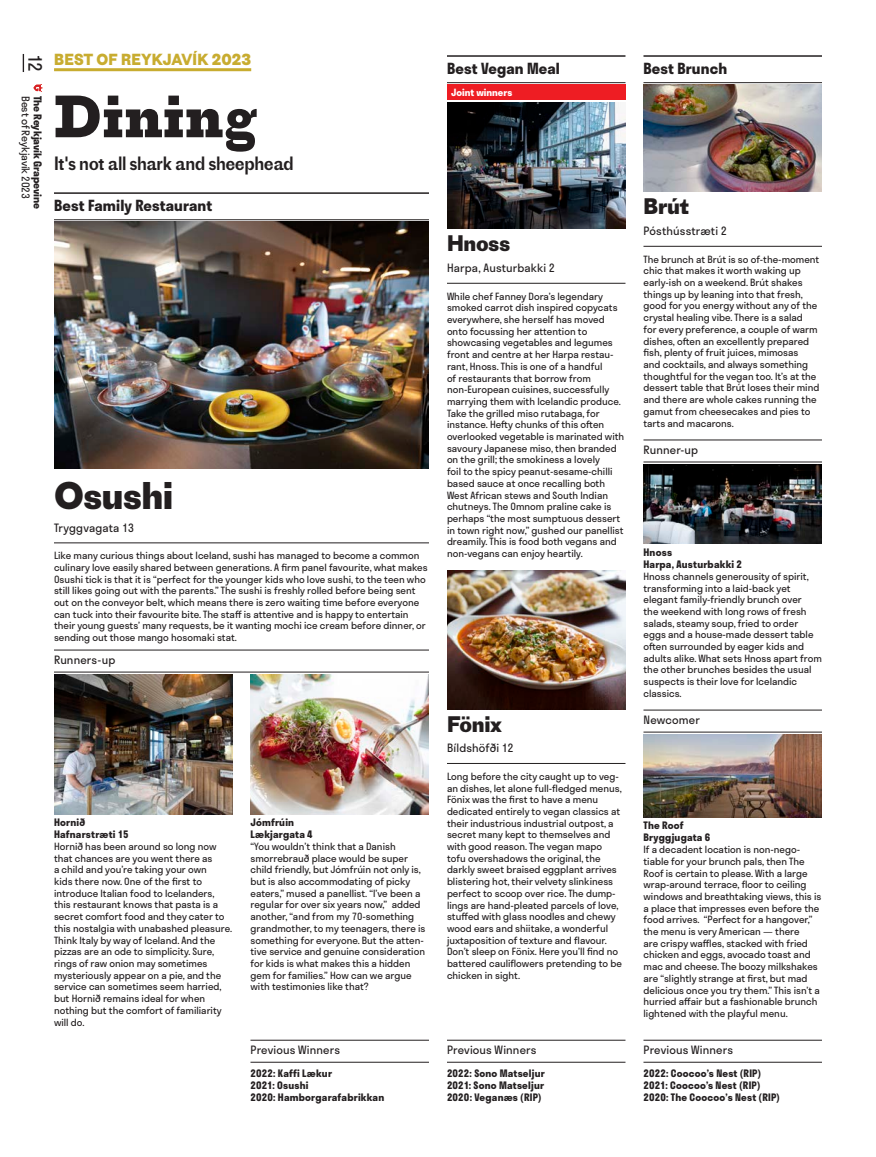
<style>
.page{position:relative;width:876px;height:1157px;background:#fff}
.page>*{position:absolute;margin:0;border:0;box-sizing:border-box;transform-origin:0 0}
.t1{font:700 55.5px "Proto Slab";color:#231f20}
.t2{font:700 36px "Proto Grotesk";letter-spacing:-.02em;color:#231f20}
.t3{font:700 21px "Proto Grotesk";letter-spacing:-.02em;color:#231f20}
.t4{font:18px "Proto Grotesk";letter-spacing:-.03em;color:#231f20;scale:.95 1}
.t5{font:18px "Stratos";color:#231f20}
.t6{font:700 15px "Stratos";letter-spacing:.01em;color:#231f20}
.t7{font:700 15px "Proto Grotesk";letter-spacing:.01em;color:#c8ac30;scale:.95 1}
.t8{font:11.25px "Stratos";letter-spacing:.015em;color:#231f20}
.t9{font:700 10.5px "Stratos";letter-spacing:-.005em;color:#231f20}
.t10{font:10.5px "Stratos";letter-spacing:-.01em;color:#231f20}
.t11{font:700 10.05px/12px "Stratos";letter-spacing:.02em;color:#231f20}
.t12{font:9.75px/11.7px "Stratos";color:#231f20}
.t13{font:700 9.75px "Stratos";color:#fff}
</style>
<div class="page">
<svg style="left:34px;top:84px;width:9px;height:8px"></svg>
<svg style="left:23px;top:54px;width:1px;height:18px"></svg>
<hr style="left:54px;top:68px;width:197px;height:3px;background:#c8ac30">
<hr style="left:54px;top:192px;width:375px;height:2px;background:#231f20">
<hr style="left:54px;top:219px;width:375px;height:1px;background:#231f20">
<hr style="left:54px;top:542px;width:375px;height:1px;background:#231f20">
<hr style="left:54px;top:649px;width:375px;height:1px;background:#231f20">
<hr style="left:54px;top:671px;width:375px;height:1px;background:#231f20">
<img style="left:54px;top:222px;width:375px;height:247px">
<img style="left:54px;top:674px;width:178px;height:140px">
<hr style="left:250px;top:1039px;width:179px;height:1px;background:#231f20">
<hr style="left:250px;top:1061px;width:179px;height:1px;background:#231f20">
<img style="left:250px;top:674px;width:179px;height:140px">
<hr style="left:447px;top:55px;width:178px;height:2px;background:#231f20">
<hr style="left:447px;top:82px;width:178px;height:1px;background:#231f20">
<div style="left:447px;top:85px;width:178px;height:15px;background:#ee1d23"></div>
<hr style="left:447px;top:283px;width:178px;height:1px;background:#231f20">
<hr style="left:447px;top:763px;width:178px;height:1px;background:#231f20">
<hr style="left:447px;top:1039px;width:178px;height:1px;background:#231f20">
<hr style="left:447px;top:1061px;width:178px;height:1px;background:#231f20">
<img style="left:447px;top:102px;width:178px;height:127px">
<img style="left:447px;top:570px;width:178px;height:139px">
<hr style="left:643px;top:55px;width:179px;height:2px;background:#231f20">
<hr style="left:643px;top:82px;width:179px;height:1px;background:#231f20">
<hr style="left:643px;top:246px;width:179px;height:1px;background:#231f20">
<hr style="left:643px;top:439px;width:179px;height:1px;background:#231f20">
<hr style="left:643px;top:461px;width:179px;height:1px;background:#231f20">
<hr style="left:643px;top:709px;width:179px;height:1px;background:#231f20">
<hr style="left:643px;top:731px;width:179px;height:1px;background:#231f20">
<hr style="left:643px;top:1039px;width:179px;height:1px;background:#231f20">
<hr style="left:643px;top:1061px;width:179px;height:1px;background:#231f20">
<img style="left:643px;top:85px;width:179px;height:107px">
<img style="left:643px;top:464px;width:179px;height:80px">
<img style="left:643px;top:734px;width:179px;height:83px">
<h3 class="t5" style="left:49px;top:54px;width:20px;rotate:90deg">12</h3>
<h3 class="t7" style="left:54px;top:49px;width:209px">BEST OF REYKJAVÍK 2023</h3>
<h1 class="t1" style="left:54px;top:77px;width:205px">Dining</h1>
<h3 class="t4" style="left:54px;top:151px;width:254px">It's not all shark and sheephead</h3>
<h3 class="t6" style="left:54px;top:193px;width:160px">Best Family Restaurant</h3>
<p class="t10" style="left:34px;top:96px;width:105px;rotate:90deg">Best of Reykjavík 2023</p>
<p class="t9" style="left:46px;top:96px;width:115px;rotate:90deg">The Reykjavík Grapevine</p>
<h2 class="t2" style="left:54px;top:470px;width:121px">Osushi</h2>
<p class="t8" style="left:54px;top:518px;width:81px">Tryggvagata 13</p>
<p class="t12" style="left:54px;top:549px;width:375px">Like many curious things about Iceland, sushi has managed to become a common culinary love easily shared between generations. A firm panel favourite, what makes Osushi tick is that it is “perfect for the younger kids who love sushi, to the teen who still likes going out with the parents.” The sushi is freshly rolled before being sent out on the conveyor belt, which means there is zero waiting time before everyone can tuck into their favourite bite. The staff is attentive and is happy to entertain their young guests’ many requests, be it wanting mochi ice cream before dinner, or sending out those mango hosomaki stat.</p>
<p class="t8" style="left:54px;top:651px;width:63px">Runners-up</p>
<h3 class="t6" style="left:447px;top:56px;width:114px">Best Vegan Meal</h3>
<p class="t13" style="left:451px;top:85px;width:63px">Joint winners</p>
<h3 class="t3" style="left:447px;top:228px;width:65px">Hnoss</h3>
<p class="t8" style="left:447px;top:259px;width:110px">Harpa, Austurbakki 2</p>
<p class="t12" style="left:447px;top:290px;width:179px">While chef Fanney Dora’s legendary smoked carrot dish inspired copycats everywhere, she herself has moved onto focussing her attention to showcasing vegetables and legumes front and centre at her Harpa restau&shy;rant, Hnoss. This is one of a handful<br>of restaurants that borrow from non-European cuisines, successfully marrying them with Icelandic produce.<br>Take the grilled miso rutabaga, for instance. Hefty chunks of this often overlooked vegetable is marinated with savoury Japanese miso, then branded on the grill; the smokiness a lovely<br>foil to the spicy peanut-sesame-chilli based sauce at once recalling both West African stews and South Indian chutneys. The Omnom praline cake is perhaps “the most sumptuous dessert in town right now,” gushed our panellist dreamily. This is food both vegans and non-vegans can enjoy heartily.</p>
<p class="t11" style="left:54px;top:816px;width:76px">Hornið<br>Hafnarstræti 15</p>
<p class="t12" style="left:54px;top:840px;width:180px">Hornið has been around so long now that chances are you went there as<br>a child and you’re taking your own<br>kids there now. One of the first to introduce Italian food to Icelanders, this restaurant knows that pasta is a secret comfort food and they cater to this nostalgia with unabashed pleasure.<br>Think Italy by way of Iceland. And the pizzas are an ode to simplicity. Sure, rings of raw onion may sometimes mysteriously appear on a pie, and the service can sometimes seem harried, but Hornið remains ideal for when nothing but the comfort of familiarity will do.</p>
<p class="t11" style="left:250px;top:816px;width:64px">Jómfrúin<br>Lækjargata 4</p>
<p class="t12" style="left:250px;top:840px;width:176px">“You wouldn’t think that a Danish smorrebrauð place would be super child friendly, but Jómfrúin not only is, but is also accommodating of picky eaters,” mused a panellist. “I’ve been a regular for over six years now,” added another, “and from my 70-something grandmother, to my teenagers, there is something for everyone. But the atten&shy;tive service and genuine consideration for kids is what makes this a hidden gem for families.” How can we argue with testimonies like that?</p>
<p class="t8" style="left:250px;top:1041px;width:91px">Previous Winners</p>
<p class="t11" style="left:250px;top:1066px;width:135px">2022: Kaffi Lækur<br>2021: Osushi<br>2020: Hamborgarafabrikkan</p>
<h3 class="t3" style="left:447px;top:708px;width:57px">Fönix</h3>
<p class="t8" style="left:447px;top:739px;width:68px">Bíldshöfði 12</p>
<p class="t12" style="left:447px;top:770px;width:176px">Long before the city caught up to veg&shy;an dishes, let alone full-fledged menus, Fönix was the first to have a menu dedicated entirely to vegan classics at their industrious industrial outpost, a secret many kept to themselves and with good reason. The vegan mapo tofu overshadows the original, the darkly sweet braised eggplant arrives blistering hot, their velvety slinkiness perfect to scoop over rice. The dump&shy;lings are hand-pleated parcels of love, stuffed with glass noodles and chewy wood ears and shiitake, a wonderful juxtaposition of texture and flavour.<br>Don’t sleep on Fönix. Here you’ll find no battered cauliflowers pretending to be chicken in sight.</p>
<p class="t8" style="left:447px;top:1041px;width:91px">Previous Winners</p>
<p class="t11" style="left:447px;top:1066px;width:99px;text-align:justify">2022: Sono Matseljur 2021: Sono Matseljur 2020: Veganæs (RIP)</p>
<h3 class="t6" style="left:643px;top:56px;width:85px">Best Brunch</h3>
<h3 class="t3" style="left:643px;top:192px;width:47px">Brút</h3>
<p class="t8" style="left:643px;top:222px;width:85px">Pósthússtræti 2</p>
<p class="t12" style="left:643px;top:253px;width:177px">The brunch at Brút is so of-the-moment chic that makes it worth waking up early-ish on a weekend. Brút shakes things up by leaning into that fresh, good for you energy without any of the crystal healing vibe. There is a salad<br>for every preference, a couple of warm dishes, often an excellently prepared fish, plenty of fruit juices, mimosas<br>and cocktails, and always something thoughtful for the vegan too. It’s at the dessert table that Brút loses their mind and there are whole cakes running the gamut from cheesecakes and pies to tarts and macarons.</p>
<p class="t8" style="left:643px;top:441px;width:56px">Runner-up</p>
<p class="t11" style="left:643px;top:546px;width:100px">Hnoss<br>Harpa, Austurbakki 2</p>
<p class="t12" style="left:643px;top:570px;width:180px">Hnoss channels generousity of spirit, transforming into a laid-back yet elegant family-friendly brunch over<br>the weekend with long rows of fresh salads, steamy soup, fried to order eggs and a house-made dessert table often surrounded by eager kids and adults alike. What sets Hnoss apart from the other brunches besides the usual suspects is their love for Icelandic classics.</p>
<p class="t8" style="left:643px;top:711px;width:58px">Newcomer</p>
<p class="t11" style="left:643px;top:819px;width:68px">The Roof<br>Bryggjugata 6</p>
<p class="t12" style="left:643px;top:843px;width:179px">If a decadent location is non-nego&shy;tiable for your brunch pals, then The Roof is certain to please. With a large wrap-around terrace, floor to ceiling windows and breathtaking views, this is a place that impresses even before the food arrives. “Perfect for a hangover,” the menu is very American — there<br>are crispy waffles, stacked with fried chicken and eggs, avocado toast and mac and cheese. The boozy milkshakes are “slightly strange at first, but mad delicious once you try them.” This isn’t a hurried affair but a fashionable brunch lightened with the playful menu.</p>
<p class="t8" style="left:643px;top:1041px;width:91px">Previous Winners</p>
<p class="t11" style="left:643px;top:1066px;width:138px">2022: Coocoo’s Nest (RIP)<br>2021: Coocoo’s Nest (RIP)<br>2020: The Coocoo’s Nest (RIP)</p>
</div>
